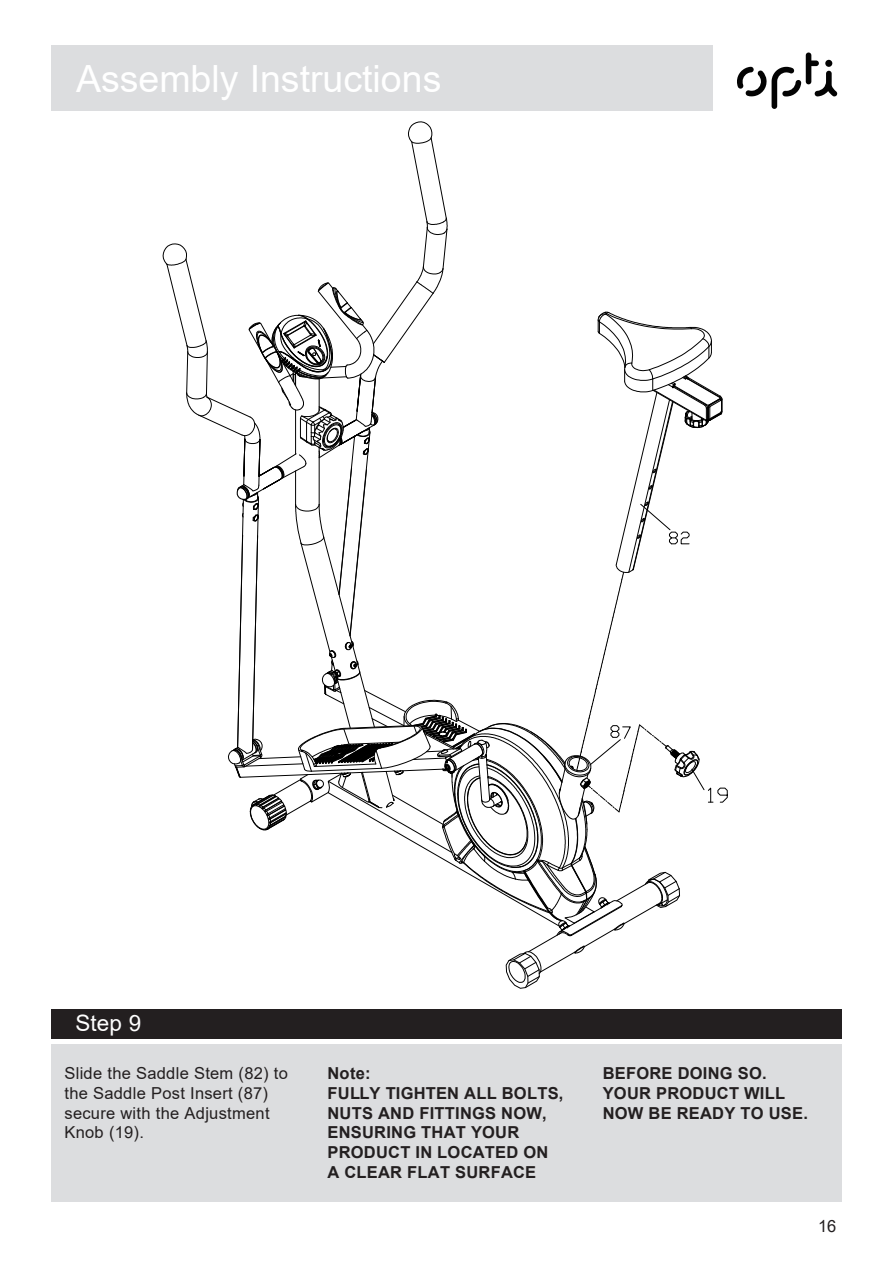
<style>
.page{position:relative;width:893px;height:1263px;background:#fff}
.page>*{position:absolute;margin:0;border:0;box-sizing:border-box;transform-origin:0 0}
.t1{font:37.5px "Arial";color:#fff}
.t2{font:22.5px "Arial";color:#fff}
.t3{font:16.8px "Arial";color:#231f20}
.t4{font:700 16.5px/19.8px "Arial";letter-spacing:.015em;color:#231f20}
.t5{font:16.5px/19.8px "Arial";letter-spacing:.015em;color:#231f20}
</style>
<div class="page">
<div style="left:51px;top:1009px;width:791px;height:29px;background:#231f20"></div>
<div style="left:51px;top:1044px;width:791px;height:158px;background:#dcdddf"></div>
<div style="left:51px;top:45px;width:662px;height:66px;background:#dcdddf"></div>
<svg style="left:574px;top:945px;width:11px;height:9px"></svg>
<svg style="left:505px;top:951px;width:37px;height:38px"></svg>
<svg style="left:162px;top:121px;width:566px;height:815px"></svg>
<svg style="left:737px;top:53px;width:100px;height:56px"></svg>
<h1 class="t1" style="left:76px;top:53px;width:367px">Assembly Instructions</h1>
<h2 class="t2" style="left:76px;top:1008px;width:67px">Step 9</h2>
<p class="t5" style="left:64px;top:1063px;width:225px">Slide the Saddle Stem (82) to the Saddle Post Insert (87) secure with the Adjustment<br>Knob (19).</p>
<p class="t4" style="left:327px;top:1064px;width:237px">Note:<br>FULLY TIGHTEN ALL BOLTS,<br>NUTS AND FITTINGS NOW,<br>ENSURING THAT YOUR<br>PRODUCT IN LOCATED ON<br>A CLEAR FLAT SURFACE</p>
<p class="t4" style="left:603px;top:1064px;width:207px">BEFORE DOING SO.<br>YOUR PRODUCT WILL<br>NOW BE READY TO USE.</p>
<p class="t3" style="left:818px;top:1215px;width:20px">16</p>
</div>
